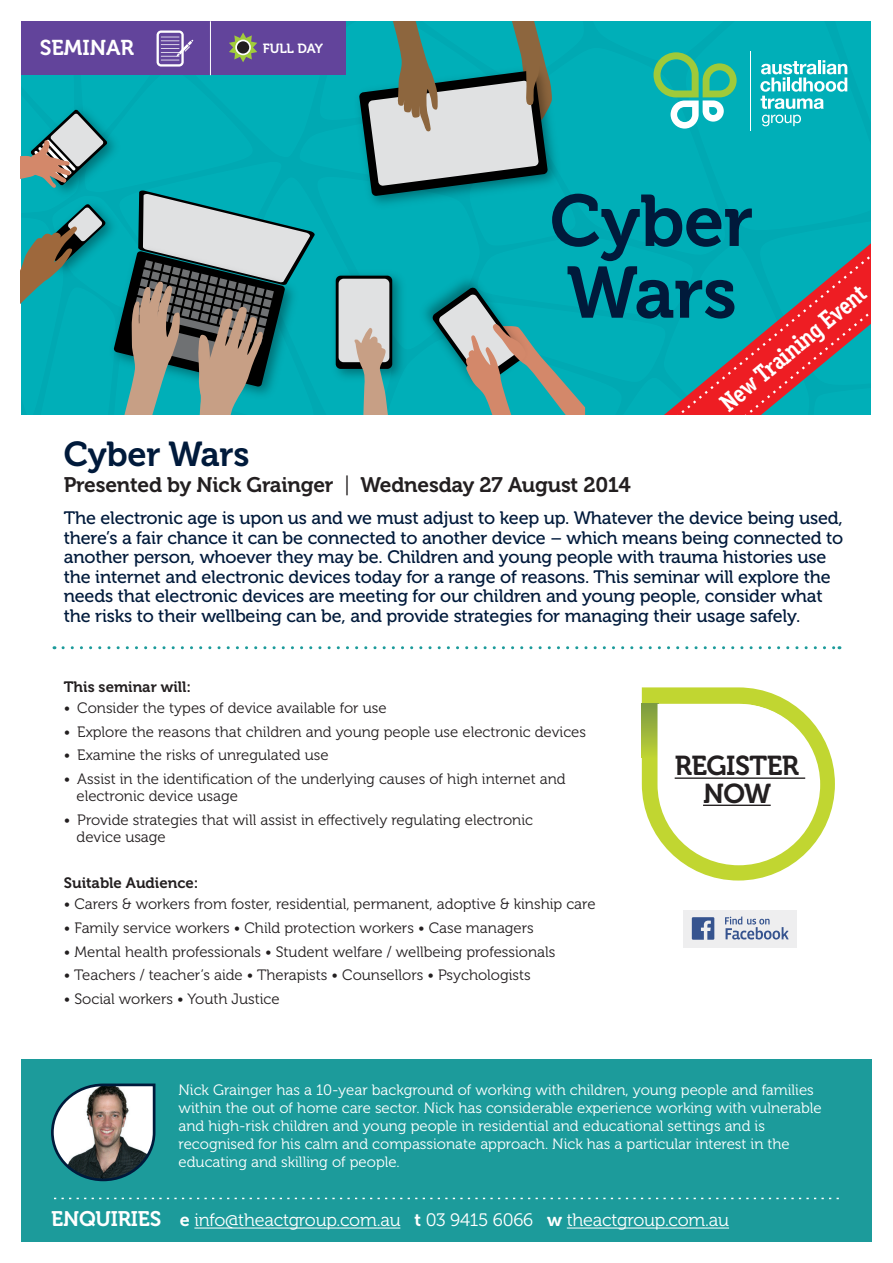
<style>
.page{position:relative;width:893px;height:1263px;background:#fff}
.page>*{position:absolute;margin:0;border:0;box-sizing:border-box;transform-origin:0 0}
._01_Into_Text_Big{font:72.45px "Museo 700";letter-spacing:-.01em;color:#001a3b}
._01_Into_Text_Big-2{font:34.5px "Museo 700";letter-spacing:-.01em;color:#001a3b}
._04_Body_Text_intro{font:27.3px "Museo 700";letter-spacing:-.02em;color:#231f20}
.t1{font:700 25.05px "Aaux Office";color:#fff}
._01_Into_Text_Big-3{font:21.45px "Museo 700";color:#fff}
._01_Into_Text_Big-4{font:21px "Museo 700";letter-spacing:-.01em;color:#231f20}
._01_Into_Text_Big-5{font:18px/19.5px "Museo 500";letter-spacing:-.01em;color:#001a3b}
.t2{font:18px "Museo 300";letter-spacing:-.01em;color:#fff}
._04_Body_Text_intro-2{font:15px/17.2px "Museo 300";color:#231f20}
._04_Body_speaker{font:15px/18px "Museo 300";color:#fff}
._04_Body_Text_intro-3{font:15px "Museo 700";color:#231f20}
._01_Into_Text_Big-6{font:13.35px "Museo 700";letter-spacing:-.015em;color:#fff}
.s1{font-family:"Museo 300"}
.s2{font-family:"Museo 700";font-size:21px}
.s3{font-family:"Museo 700"}
</style>
<div class="page">
<div style="left:21px;top:1059px;width:850px;height:183px;background:#1c9b9b"></div>
<hr style="left:194px;top:1227px;width:206px;height:1px;background:#fff">
<hr style="left:567px;top:1227px;width:162px;height:1px;background:#fff">
<svg style="left:54px;top:1198px;width:785px;height:1px"></svg>
<svg style="left:63px;top:646px;width:777px;height:3px"></svg>
<svg style="left:642px;top:687px;width:193px;height:193px"></svg>
<hr style="left:675px;top:777px;width:130px;height:2px;background:#231f20">
<hr style="left:703px;top:805px;width:68px;height:1px;background:#231f20">
<div style="left:683px;top:910px;width:113px;height:37px;background:#eeeeef"></div>
<svg style="left:725px;top:916px;width:64px;height:23px"></svg>
<svg style="left:692px;top:917px;width:22px;height:23px"></svg>
<svg style="left:21px;top:21px;width:850px;height:394px"></svg>
<div style="left:236px;top:40px;width:14px;height:14px;background:#231f20;border-radius:50%"></div>
<div style="left:235px;top:40px;width:16px;height:15px;border:2px solid #fff;border-radius:50%"></div>
<hr style="left:210px;top:21px;width:1px;height:54px;background:#fff">
<svg style="left:51px;top:1083px;width:105px;height:99px"></svg>
<div style="left:638px;top:201px;width:233px;height:214px;background:#00afb8"></div>
<svg style="left:666px;top:234px;width:205px;height:181px"></svg>
<p class="_01_Into_Text_Big-3" style="left:40px;top:35px;width:96px">SEMINAR</p>
<p class="_01_Into_Text_Big-6" style="left:263px;top:40px;width:62px">FULL DAY</p>
<p class="_01_Into_Text_Big" style="left:550px;top:181px;width:205px">Cyber</p>
<p class="_01_Into_Text_Big" style="left:566px;top:252px;width:172px">Wars</p>
<p class="t1" style="left:714px;top:395px;width:183px;rotate:-40deg">New Training Event</p>
<p class="_01_Into_Text_Big-2" style="left:64px;top:434px;width:187px">Cyber Wars</p>
<p class="_01_Into_Text_Big-4" style="left:64px;top:473px;width:568px">Presented by Nick Grainger <span class="s1">|</span> Wednesday 27 August 2014</p>
<p class="_01_Into_Text_Big-5" style="left:64px;top:509px;width:781px">The electronic age is upon us and we must adjust to keep up. Whatever the device being used, there’s a fair chance it can be connected to another device – which means being connected to another person, whoever they may be. Children and young people with trauma histories use the internet and electronic devices today for a range of reasons. This seminar will explore the needs that electronic devices are meeting for our children and young people, consider what the risks to their wellbeing can be, and provide strategies for managing their usage safely.</p>
<p class="_04_Body_Text_intro-3" style="left:64px;top:678px;width:129px">This seminar will:</p>
<p class="_04_Body_Text_intro-2" style="left:64px;top:700px;width:324px">• Consider the types of device available for use</p>
<p class="_04_Body_Text_intro-2" style="left:64px;top:723px;width:524px">• Explore the reasons that children and young people use electronic devices</p>
<p class="_04_Body_Text_intro-2" style="left:64px;top:747px;width:266px">• Examine the risks of unregulated use</p>
<p class="_04_Body_Text_intro-2" style="left:77px;top:770px;width:491px;text-indent:-13px">• Assist in the identification of the underlying causes of high internet and electronic device usage</p>
<p class="_04_Body_Text_intro-2" style="left:77px;top:811px;width:458px;text-indent:-13px">• Provide strategies that will assist in effectively regulating electronic device usage</p>
<p class="_04_Body_Text_intro-3" style="left:64px;top:874px;width:136px">Suitable Audience:</p>
<p class="_04_Body_Text_intro-2" style="left:64px;top:896px;width:533px">• Carers &amp; workers from foster, residential, permanent, adoptive &amp; kinship care</p>
<p class="_04_Body_Text_intro-2" style="left:64px;top:920px;width:472px">• Family service workers • Child protection workers • Case managers</p>
<p class="_04_Body_Text_intro-2" style="left:64px;top:943px;width:493px">• Mental health professionals • Student welfare / wellbeing professionals</p>
<p class="_04_Body_Text_intro-2" style="left:64px;top:967px;width:468px">• Teachers / teacher’s aide • Therapists • Counsellors • Psychologists</p>
<p class="_04_Body_Text_intro-2" style="left:64px;top:990px;width:217px">• Social workers • Youth Justice</p>
<p class="_04_Body_Text_intro" style="left:675px;top:751px;width:126px">REGISTER</p>
<p class="_04_Body_Text_intro" style="left:703px;top:778px;width:70px">NOW</p>
<p class="_04_Body_speaker" style="left:179px;top:1081px;width:645px">Nick Grainger has a 10-year background of working with children, young people and families within the out of home care sector. Nick has considerable experience working with vulnerable and high-risk children and young people in residential and educational settings and is recognised for his calm and compassionate approach. Nick has a particular interest in the educating and skilling of people.</p>
<p class="t2" style="left:51px;top:1210px;width:679px"><span class="s2">ENQUIRIES</span> <span class="s3">e</span> info@theactgroup.com.au <span class="s3">t</span> 03 9415 6066 <span class="s3">w</span> theactgroup.com.au</p>
</div>
